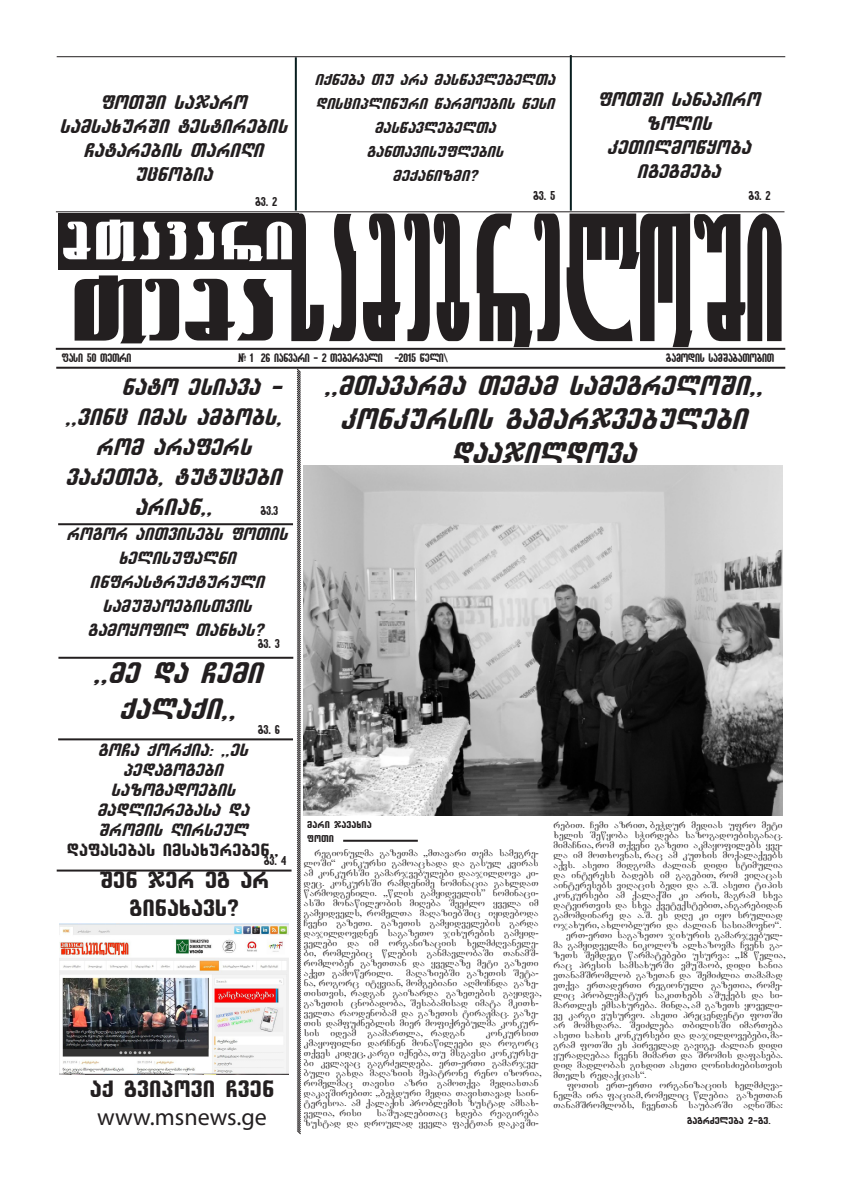
<style>
.page{position:relative;width:842px;height:1191px;background:#fff}
.page>*{position:absolute;margin:0;border:0;box-sizing:border-box;transform-origin:0 0}
.t1{font:186px "Geo Gordeladze";letter-spacing:.03em;color:#231f20;scale:.4 1}
.t2{font:90px "Geo Gordeladze";color:#231f20;scale:1.1 1}
.t3{font:55px "Geo Gordeladze";letter-spacing:.075em;color:#fff}
.t4{font:italic 30px/34px "Balav Mtavr";color:#231f20;text-align:center}
.t5{font:italic 28px "Balav Mtavr";color:#231f20}
.t6{font:italic 24px "Balav Mtavr";color:#231f20}
.t7{font:24px/28px "Balav Mtavr";color:#231f20;text-align:center}
.t8{font:24px "Myriad Pro";color:#231f20}
.t9{font:italic 20px "Balav Mtavr";color:#231f20}
.t10{font:italic 18px "Balav Mtavr";color:#231f20}
.t11{font:18px "Balav Mtavr";color:#231f20}
.t12{font:italic 16px "Balav Mtavr";color:#231f20}
.t13{font:12px "Saqartvelo";color:#231f20}
.t14{font:11.5px "Saqartvelo";color:#231f20}
.t15{font:10px "Balav Mtavr";color:#231f20}
.t16{font:9.8px/10px "Acad Nusx";color:#231f20;text-align:justify}
.s1{font-size:20px}
</style>
<div class="page">
<hr style="left:56px;top:348px;width:729px;height:2px;background:#231f20">
<hr style="left:56px;top:367px;width:729px;height:2px;background:#231f20">
<hr style="left:295px;top:57px;width:2px;height:154px;background:#071d1e">
<hr style="left:570px;top:55px;width:2px;height:156px;background:#071d1e">
<hr style="left:56px;top:211px;width:728px;height:1px;background:#231f20">
<hr style="left:57px;top:56px;width:728px;height:1px;background:#231f20">
<hr style="left:57px;top:869px;width:235px;height:2px;background:#231f20">
<hr style="left:58px;top:523px;width:235px;height:2px;background:#231f20">
<hr style="left:58px;top:738px;width:235px;height:2px;background:#231f20">
<hr style="left:58px;top:657px;width:235px;height:2px;background:#231f20">
<svg style="left:296px;top:368px;width:6px;height:767px"></svg>
<div style="left:59px;top:213px;width:240px;height:57px;background:#231f20"></div>
<img style="left:60px;top:923px;width:228px;height:151px">
<img style="left:304px;top:465px;width:478px;height:351px">
<hr style="left:343px;top:839px;width:75px;height:2px;background:#231f20">
<p class="t9" style="left:100px;top:90px;width:152px">FOTSI SAJARO</p>
<p class="t9" style="left:59px;top:114px;width:233px">SAMSAXURSI TESTIREBIS</p>
<p class="t9" style="left:83px;top:138px;width:185px">CATAREBIS TARIRI</p>
<p class="t9" style="left:134px;top:162px;width:84px">UCNOBIA</p>
<p class="t13" style="left:255px;top:195px;width:23px">GV. 2</p>
<p class="t12" style="left:314px;top:70px;width:245px">IQNEBA TU ARA “MASWAVLEBELTA</p>
<p class="t12" style="left:315px;top:94px;width:244px">DISCIPLINURI WARMOEBIS WESI”</p>
<p class="t12" style="left:374px;top:118px;width:126px">MASWAVLEBELTA</p>
<p class="t12" style="left:366px;top:142px;width:141px">GANTAVISUFLEBIS</p>
<p class="t12" style="left:392px;top:166px;width:90px">MEQANIZMI?</p>
<p class="t13" style="left:533px;top:189px;width:23px">GV. 5</p>
<p class="t9" style="left:597px;top:88px;width:168px">FOTSI SANAPIRO</p>
<p class="t9" style="left:646px;top:112px;width:71px">ZOLIS</p>
<p class="t9" style="left:606px;top:136px;width:149px">KETILMOWYOBA</p>
<p class="t9" style="left:637px;top:160px;width:89px">IGEGMEBA</p>
<p class="t13" style="left:749px;top:189px;width:23px">GV. 2</p>
<p class="t1" style="left:288px;top:186px;width:1240px">samegreloSi</p>
<p class="t3" style="left:61px;top:213px;width:234px">mTavari</p>
<p class="t2" style="left:70px;top:265px;width:188px">Tema</p>
<p class="t14" style="left:62px;top:351px;width:71px">FASI 50 TETRI</p>
<p class="t14" style="left:238px;top:351px;width:211px"># 1 26 IANVARI - 2 TEBERVALI -2015 WELI\</p>
<p class="t14" style="left:666px;top:351px;width:110px">GAMODIS SAMSABATOBIT</p>
<p class="t6" style="left:121px;top:372px;width:167px">NATO ESIAVA -</p>
<p class="t6" style="left:65px;top:402px;width:223px">,,VINC IMAS AMBOBS,</p>
<p class="t6" style="left:95px;top:432px;width:162px">ROM ARAFERS</p>
<p class="t6" style="left:65px;top:462px;width:222px">VAKETEB, TUTUCEBI</p>
<p class="t6" style="left:134px;top:492px;width:84px">ARIAN”,,</p>
<p class="t13" style="left:261px;top:503px;width:19px">GV.3</p>
<p class="t10" style="left:66px;top:523px;width:226px">ROGOR AITVISEBS FOTIS</p>
<p class="t10" style="left:118px;top:547px;width:123px">XELISUFALNI</p>
<p class="t10" style="left:90px;top:571px;width:179px">INFRASTRUQTURULI</p>
<p class="t10" style="left:102px;top:595px;width:154px">SAMUSAOEBISTVIS</p>
<p class="t10" style="left:88px;top:619px;width:190px">GAMOYOFIL TANXAS? <span class="s1">\</span></p>
<p class="t4" style="left:92px;top:655px;width:177px">,,ME DA CEMI</p>
<p class="t4" style="left:119px;top:691px;width:124px">QALAQI,,</p>
<p class="t10" style="left:98px;top:739px;width:155px">GOCA QORQIA: ,,“ES</p>
<p class="t10" style="left:123px;top:759px;width:105px">PEDAGOGEBI</p>
<p class="t10" style="left:111px;top:779px;width:129px">SAZOGADOEBIS</p>
<p class="t10" style="left:97px;top:799px;width:157px">MADLIEREBASA DA</p>
<p class="t10" style="left:98px;top:819px;width:155px">SROMIS RIRSEUL</p>
<p class="t11" style="left:67px;top:839px;width:213px">DAFASEBAS IMSAXUREBEN“,,</p>
<p class="t13" style="left:258px;top:636px;width:23px">GV. 3</p>
<p class="t13" style="left:258px;top:722px;width:23px">GV. 6</p>
<p class="t13" style="left:264px;top:853px;width:24px">GV. 4</p>
<p class="t7" style="left:99px;top:866px;width:171px">SEN JER EG AR<br>GINAXAVS?</p>
<p class="t7" style="left:90px;top:1075px;width:186px">AQ GVIPOVI CVEN</p>
<p class="t8" style="left:97px;top:1102px;width:171px">www.msnews.ge</p>
<p class="t5" style="left:323px;top:369px;width:446px">,,“MTAVARMA TEMAM SAMEGRELOSI”,,</p>
<p class="t4" style="left:340px;top:401px;width:414px">KONKURSIS GAMARJVEBULEBI<br>DAAJILDOVA</p>
<p class="t15" style="left:307px;top:819px;width:66px">MARI JAVAXIA</p>
<p class="t15" style="left:307px;top:833px;width:28px">FOTI</p>
<p class="t16" style="left:304px;top:848px;width:236px;text-indent:11px">REGIONULMA GAZETMA „MTAVARI TEMA SAMEGRE-LOSI“ KONKURSI GAMOACXADA DA GASUL KVIRAS AM KONKURSSI GAMARJVEBULEBI DAAJILDOVA KI-DEC. KONKURSSI RAMDENIME NOMINACIA GAXLDAT WARMODGENILI. „WLIS GAMYIDVELIS” NOMINACI-ASSI MONAWILEOBIS MIREBA SEEZLO YVELA IM GAMYIDVELS, ROMELTA MARAZIEBSIC IYIDEBODA CVENI GAZETI. GAZETIS GAMYIDVELEBIS GARDA DAJILDOVDNEN SAGAZETO JIXUREBIS GAMYID-VELEBI DA IM ORGANIZACIIS XELMZRVANELE-BI, ROMLEBIC WLEBIS GANMAVLOBASI TANAMS-ROMLOBEN GAZETTAN DA YVELAZE METI GAZETI AQVT GAMOWERILI.</p>
<p class="t16" style="left:304px;top:968px;width:239px;text-align:left;text-indent:102px">MARAZIEBSI GAZETIS SETA-NA, ROGORC ITYVIAN, MOMGEBIANI ARMOCNDA GAZE-TISTVIS, RADGAN GAIZARDA GAZETEBIS GAYIDVA, GAZETIS CNOBADOBA, SESABAMISAD IMATA MKITX-VELTA RAODENOBAM DA GAZETIS TIRAJMAC. GAZE-TIS DAMFUZNEBLIS MIER MOFIQREBULMA KONKUR-SIS IDEAM GAAMARTLA, RADGAN</p>
<p class="t16" style="left:304px;top:1028px;width:239px;text-align:left;text-indent:182px">KONKURSIT KMAYOFILNI DARCNEN MONAWILEEBI DA ROGORC TQVES KIDEC, KARGI IQNEBA, TU MSGAVSI KONKURSE-BI KVLAVAC GAGRZELDEBA. ERT-ERTI GAMARJVE-BULI GAXDA MARAZIIS MEPATRONE RENO IZORIA, ROMELMAC TAVISI AZRI GAMOTQVA MEDIASTAN DAKAVSIREBIT: „BEWDURI MEDIA TAVISTAVAD SAIN-TERESOA. AM QALAQIS PROBLEMIS ZUSTAD AMSAX-VELIA, RISI</p>
<p class="t16" style="left:304px;top:1108px;width:236px;text-align:right">SASUALEBITAC XDEBA REAGIREBA<br>ZUSTAD DA DROULAD YVELA FAQTTAN DAKAVSI-</p>
<p class="t16" style="left:553px;top:821px;width:231px">REBIT. CEMI AZRIT, BEWDUR MEDIAS UFRO METI XELIS SEWYOBA SWIRDEBA SAZOGADOEBISGANAC.<br>MIMACNIA, ROM TQVENI GAZETI AKMAYOFILEBS YVE-LA IM MOTXOVNAS, RAC AM KUTXIS MOQALAQEEBS AQVS. ASETI MIDGOMA ZALIAN DIDI STIMULIA DA INTERESS BADEBS IM GAGEBIT, ROM VIRACAS AINTERESEBS VIRACIS BEDI DA A.S. ASETI TIPIS KONKURSEBI AM QALAQSI KI ARIS, MAGRAM SXVA DATVIRTVIS DA SXVA QVETEQSTEBIT, ANGAREBIDAN GAMOMDINARE DA A.S. ES DRE KI IYO SRULIAD OJAXURI, AXLOBLURI DA ZALIAN SASIAMOVNO“.</p>
<p class="t16" style="left:553px;top:931px;width:234px;text-align:left;text-indent:13px">ERT-ERTI SAGAZETO JIXURIS GAMARJVEBUL-MA GAMYIDVELMA NIKOLOZ ALXAZOVMA CVENS GA-ZETS SEMDEGI WARMATEBEBI USURVA: „18 WELIA, RAC PRESIS SAMSAXURSI VMUSAOB, DIDI XANIA VTANAMSROMLOB GAZETAN DA SEMIZLIA TAMAMAD VTQVA ERTADERTI REGIONULI GAZETIA, ROME-LIC PROBLEMATUR SAKITXEBS ASUQEBS DA SI-MARTLES EMSAXUREBA. MINDA, AM GAZETS YOVELI-VE KARGI VUSURVO. ASETI PRECENDENTI FOTSI AR MOMXDARA. SEIZLEBA TBILISSI IMARTEBA ASETI SAXIS KONKURSEBI DA DAJILDOVEBEBI, MA-GRAM FOTSI ES PIRVELAD GAVIGE. ZALIAN DIDI YURADREBAA CVENS MIMART DA SROMIS DAFASEBA.<br>DID MADLOBAS GIXDIT ASETI RONISZIEBISTVIS MTELS REDAQCIAS“.</p>
<p class="t16" style="left:553px;top:1081px;width:231px;text-indent:14px">FOTIS ERT-ERTI ORGANIZACIIS XELMZRVA-NELMA IRA FACIAM, ROMELIC WLEBIA GAZETTAN TANAMSROMLOBS, CVENTAN SAUBARSI ARNISNA:</p>
<p class="t15" style="left:687px;top:1114px;width:85px">GAGRZELEBA 2-GV.</p>
</div>
